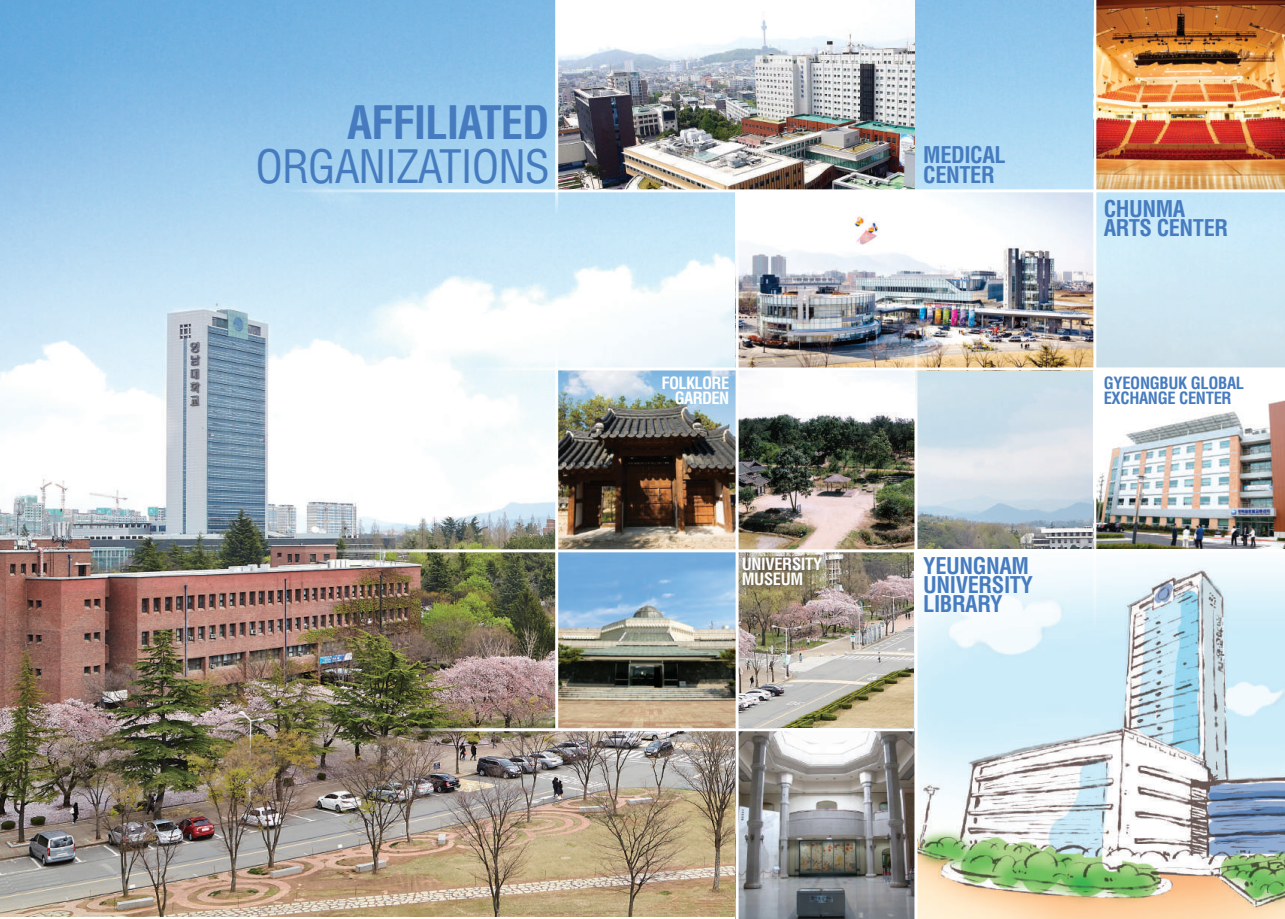
<style>
.page{position:relative;width:1285px;height:919px;background:#fff}
.page>*{position:absolute;margin:0;border:0;box-sizing:border-box;transform-origin:0 0}
.t1{font:condensed 45px "Helvetica LT Std";letter-spacing:-.025em;color:#467cbf}
.t2{font:700 condensed 45px "Helvetica LT Std";color:#467cbf}
.t3{font:700 condensed 22.5px/19.2px "Helvetica LT Std";letter-spacing:-.02em;color:#467cbf}
.t4{font:700 condensed 16.5px/15px "Helvetica LT Std";color:#fff}
.t5{font:700 condensed 16.5px "Helvetica LT Std";letter-spacing:-.02em;color:#467cbf}
</style>
<div class="page">
<img style="left:0;top:0;width:1284px;height:916px">
<img style="left:1096px;top:370px;width:188px;height:179px">
<img style="left:738px;top:192px;width:355px;height:175px">
<img style="left:917px;top:552px;width:367px;height:366px">
<img style="left:558px;top:0;width:356px;height:189px">
<img style="left:558px;top:552px;width:177px;height:176px">
<img style="left:738px;top:731px;width:176px;height:187px">
<img style="left:738px;top:370px;width:176px;height:179px">
<img style="left:558px;top:370px;width:177px;height:179px">
<img style="left:1096px;top:0;width:188px;height:189px">
<div style="left:738px;top:552px;width:93px;height:43px;background:#231f20;opacity:.75"></div>
<hr style="left:264px;top:189px;width:1020px;height:3px;background:#fff">
<hr style="left:443px;top:367px;width:841px;height:3px;background:#fff">
<hr style="left:264px;top:549px;width:1020px;height:3px;background:#fff">
<hr style="left:393px;top:728px;width:521px;height:3px;background:#fff">
<hr style="left:1093px;top:0;width:3px;height:638px;background:#fff">
<hr style="left:555px;top:318px;width:3px;height:411px;background:#fff">
<hr style="left:735px;top:160px;width:3px;height:758px;background:#fff">
<hr style="left:914px;top:315px;width:3px;height:603px;background:#fff">
<hr style="left:555px;top:0;width:3px;height:218px;background:#fff">
<h1 class="t2" style="left:347px;top:95px;width:45px">AFFILIATED</h1>
<h1 class="t1" style="left:255px;top:138px;width:291px">ORGANIZATI ONS</h1>
<p class="t4" style="left:661px;top:376px;width:10px">FOLKLORE</p>
<p class="t4" style="left:674px;top:391px;width:10px">GARDEN</p>
<p class="t4" style="left:741px;top:556px;width:23px">UNIVERSITY<br>MUSEUM</p>
<p class="t3" style="left:923px;top:145px;width:29px">MEDICAL<br>CENTER</p>
<p class="t3" style="left:923px;top:556px;width:27px;text-align:justify">YEUNGNAM UNIVERSITY LIBRARY</p>
<p class="t3" style="left:1103px;top:199px;width:27px">CHUNMA<br>ARTS</p>
<p class="t3" style="left:1156px;top:218px;width:25px">CENTER</p>
<p class="t5" style="left:1103px;top:373px;width:20px">GYEONGBUK</p>
<p class="t5" style="left:1190px;top:373px;width:20px">GLOBAL</p>
<p class="t5" style="left:1103px;top:388px;width:27px">EXCHANGE</p>
<p class="t5" style="left:1178px;top:388px;width:19px">CENTER</p>
</div>
